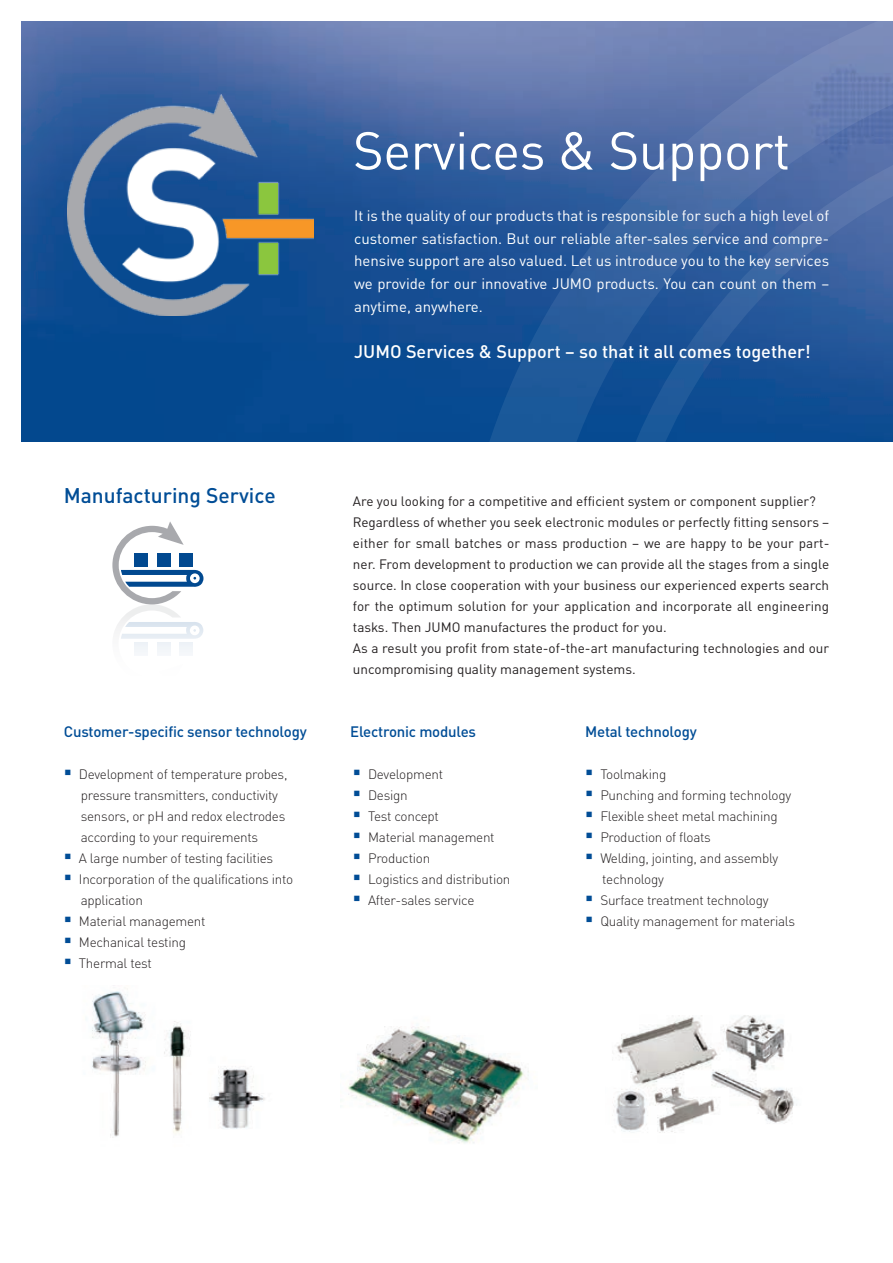
<style>
.page{position:relative;width:893px;height:1263px;background:#fff}
.page>*{position:absolute;margin:0;border:0;box-sizing:border-box;transform-origin:0 0}
.t1{font:52.5px "DIN Pro";letter-spacing:-.01em;color:#fff}
.t2{font:500 21px "DIN Pro";color:#014d96}
.t3{font:500 18px "DIN Pro";color:#fff}
.t4{font:15px/22.5px "DIN Pro";color:#fff;text-align:justify}
.t5{font:500 15px "DIN Pro";letter-spacing:-.015em;color:#014d96}
.t6{font:13.5px/21px "DIN Pro";color:#231f20}
.t7{font:300 13.5px/21px "DIN Pro";letter-spacing:-.02em;color:#231f20}
</style>
<div class="page">
<img style="left:21px;top:21px;width:435px;height:420px">
<svg style="left:456px;top:21px;width:437px;height:421px;background:#466aa5"></svg>
<svg style="left:593px;top:105px;width:300px;height:337px;background:#335f9e"></svg>
<svg style="left:112px;top:521px;width:91px;height:132px"></svg>
<img style="left:67px;top:94px;width:247px;height:221px">
<img style="left:348px;top:1026px;width:181px;height:117px">
<img style="left:92px;top:988px;width:173px;height:149px">
<img style="left:612px;top:1015px;width:185px;height:118px">
<h1 class="t1" style="left:353px;top:109px;width:439px">Services &amp; Support</h1>
<p class="t4" style="left:354px;top:203px;width:477px">It is the quality of our products that is responsible for such a high level of customer satisfaction. But our reliable after-sales service and compre&shy;hensive support are also valued. Let us introduce you to the key services we provide for our innovative JUMO products. You can count on them – anytime, anywhere.</p>
<h3 class="t3" style="left:354px;top:337px;width:458px">JUMO Services &amp; Support – so that it all comes together!</h3>
<h2 class="t2" style="left:64px;top:478px;width:213px">Manufacturing Service</h2>
<p class="t6" style="left:353px;top:489px;width:478px">Are you looking for a competitive and efficient system or component supplier?<br>Regardless of whether you seek electronic modules or perfectly fitting sensors – either for small batches or mass production – we are happy to be your part&shy;ner. From development to production we can provide all the stages from a single source. In close cooperation with your business our experienced experts search for the optimum solution for your application and incorporate all engineering tasks. Then JUMO manufactures the product for you.<br>As a result you profit from state-of-the-art manufacturing technologies and our uncompromising quality management systems.</p>
<p class="t5" style="left:64px;top:719px;width:244px">Customer-specific sensor technology</p>
<p class="t7" style="left:79px;top:762px;width:216px">Development of temperature probes, pressure transmitters, conductivity sensors, or pH and redox electrodes according to your requirements<br>A large number of testing facilities<br>Incorporation of the qualifications into application<br>Material management<br>Mechanical testing<br>Thermal test</p>
<p class="t7" style="left:368px;top:762px;width:144px">Development<br>Design<br>Test concept<br>Material management<br>Production<br>Logistics and distribution<br>After-sales service</p>
<p class="t5" style="left:350px;top:719px;width:127px">Electronic modules</p>
<p class="t5" style="left:585px;top:719px;width:113px">Metal technology</p>
<p class="t7" style="left:600px;top:762px;width:196px">Toolmaking<br>Punching and forming technology<br>Flexible sheet metal machining<br>Production of floats<br>Welding, jointing, and assembly technology<br>Surface treatment technology<br>Quality management for materials</p>
</div>
